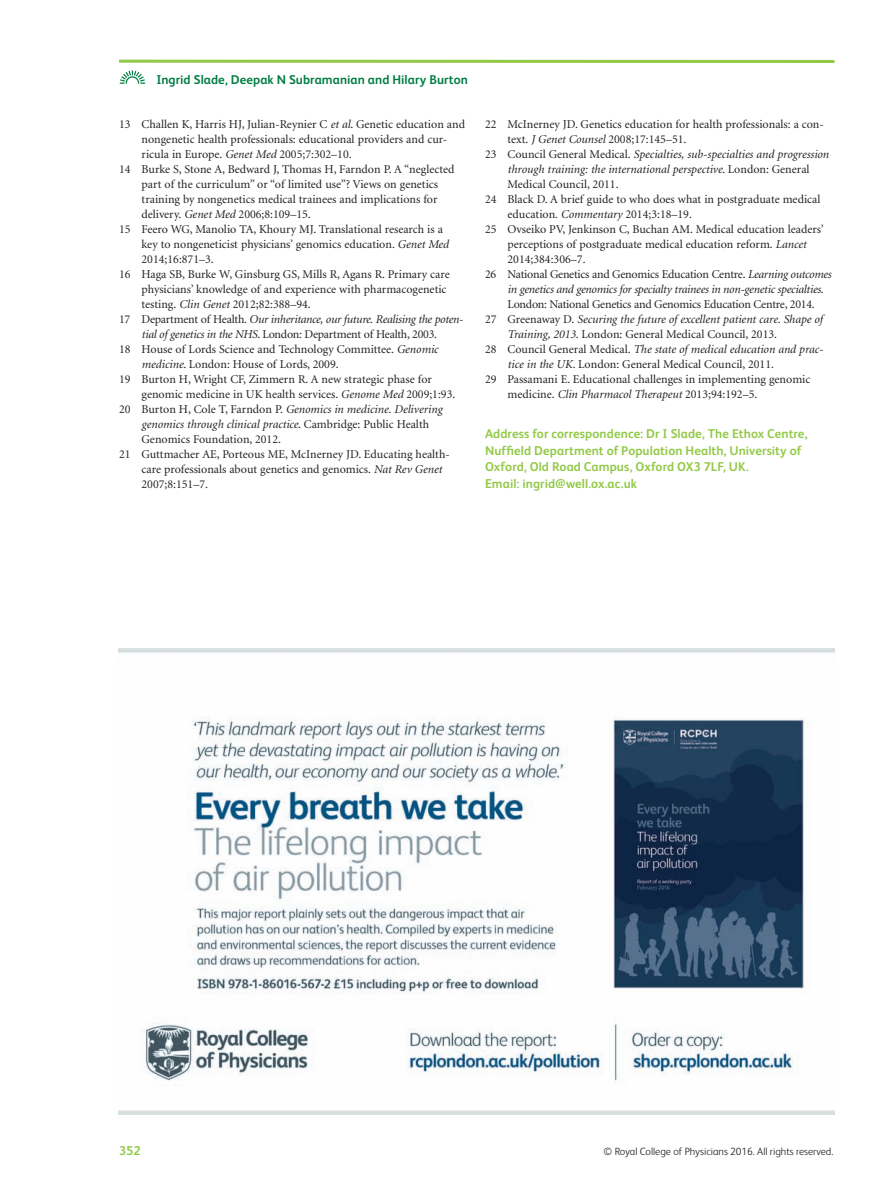
<style>
.page{position:relative;width:893px;height:1191px;background:#fff}
.page>*{position:absolute;margin:0;border:0;box-sizing:border-box;transform-origin:0 0}
.t1{font:700 12.75px/16.5px "FS Albert";letter-spacing:.005em;color:#92c947}
.t2{font:700 12.75px "FS Albert";letter-spacing:.005em;color:#007d43}
.t3{font:12px "Minion";color:#231f20}
.t4{font:italic 12px "Minion";color:#231f20}
.t5{font:12px "Minion";letter-spacing:-.02em;color:#231f20}
.t6{font:italic 12px "Minion";letter-spacing:-.02em;color:#231f20}
.t7{font:300 10.5px "FS Albert";color:#231f20}
.s1{font-style:italic}
.s2{font-style:normal}
</style>
<div class="page">
<hr style="left:119px;top:60px;width:715px;height:3px;background:#92c947">
<svg style="left:120px;top:70px;width:25px;height:14px"></svg>
<img style="left:119px;top:648px;width:715px;height:466px">
<p class="t2" style="left:156px;top:74px;width:313px">Ingrid Slade, Deepak N Subramanian and Hilary Burton</p>
<p class="t3" style="left:119px;top:120px;width:347px">13 Challen K , Harris HJ , Julian-Reynier C <span class="s1">et al</span> . Genetic education and</p>
<p class="t3" style="left:142px;top:135px;width:307px">nongenetic health professionals: educational providers and cur-</p>
<p class="t3" style="left:142px;top:150px;width:212px">ricula in Europe . <span class="s1">Genet Med</span> 2005 ; 7 : 302 – 10 .</p>
<p class="t3" style="left:119px;top:165px;width:337px">14 Burke S , Stone A , Bedward J , Thomas H , Farndon P . A “neglected</p>
<p class="t3" style="left:142px;top:180px;width:298px">part of the curriculum” or “of limited use”? Views on genetics</p>
<p class="t3" style="left:142px;top:195px;width:298px">training by nongenetics medical trainees and implications for</p>
<p class="t3" style="left:142px;top:210px;width:171px">delivery . <span class="s1">Genet Med</span> 2006 ; 8 : 109 – 15 .</p>
<p class="t3" style="left:119px;top:225px;width:325px">15 Feero WG , Manolio TA , Khoury MJ . Translational research is a</p>
<p class="t3" style="left:142px;top:240px;width:309px">key to nongeneticist physicians’ genomics education . <span class="s1">Genet Med</span></p>
<p class="t3" style="left:142px;top:255px;width:74px">2014 ; 16 : 871 – 3 .</p>
<p class="t3" style="left:119px;top:270px;width:332px">16 Haga SB , Burke W , Ginsburg GS , Mills R , Agans R . Primary care</p>
<p class="t3" style="left:142px;top:285px;width:306px">physicians’ knowledge of and experience with pharmacogenetic</p>
<p class="t3" style="left:142px;top:300px;width:171px">testing . <span class="s1">Clin Genet</span> 2012 ; 82 : 388 – 94 .</p>
<p class="t6" style="left:119px;top:315px;width:346px"><span class="s2">17 Department of Health .</span> Our inheritance, our future. Realising the poten-</p>
<p class="t5" style="left:142px;top:330px;width:297px"><span class="s1">tial of genetics in the NHS</span> . London : Department of Health , 2003 .</p>
<p class="t3" style="left:119px;top:345px;width:321px">18 House of Lords Science and Technology Committee . <span class="s1">Genomic</span></p>
<p class="t3" style="left:142px;top:360px;width:199px"><span class="s1">medicine</span> . London : House of Lords , 2009 .</p>
<p class="t3" style="left:119px;top:375px;width:314px">19 Burton H , Wright CF , Zimmern R . A new strategic phase for</p>
<p class="t3" style="left:142px;top:390px;width:315px">genomic medicine in UK health services . <span class="s1">Genome Med</span> 2009 ; 1 : 93 .</p>
<p class="t4" style="left:119px;top:405px;width:325px"><span class="s2">20 Burton H , Cole T , Farndon P .</span> Genomics in medicine. Delivering</p>
<p class="t4" style="left:142px;top:420px;width:289px">genomics through clinical practice <span class="s2">. Cambridge : Public Health</span></p>
<p class="t3" style="left:142px;top:435px;width:141px">Genomics Foundation , 2012 .</p>
<p class="t3" style="left:119px;top:450px;width:332px">21 Guttmacher AE , Porteous ME , McInerney JD . Educating health-</p>
<p class="t3" style="left:142px;top:465px;width:302px">care professionals about genetics and genomics . <span class="s1">Nat Rev Genet</span></p>
<p class="t3" style="left:142px;top:480px;width:68px">2007 ; 8 : 151 – 7 .</p>
<p class="t3" style="left:485px;top:120px;width:340px">22 McInerney JD. Genetics education for health professionals: a con-</p>
<p class="t3" style="left:508px;top:135px;width:180px">text . <span class="s1">J Genet Counsel</span> 2008 ; 17 : 145 – 51 .</p>
<p class="t4" style="left:485px;top:150px;width:345px"><span class="s2">23 Council General Medical .</span> Specialties, sub-specialties and progression</p>
<p class="t4" style="left:508px;top:165px;width:304px">through training: the international perspective <span class="s2">. London : General</span></p>
<p class="t3" style="left:508px;top:180px;width:113px">Medical Council , 2011 .</p>
<p class="t3" style="left:485px;top:195px;width:337px">24 Black D. A brief guide to who does what in postgraduate medical</p>
<p class="t3" style="left:508px;top:210px;width:186px">education . <span class="s1">Commentary</span> 2014 ; 3 : 18 – 19 .</p>
<p class="t3" style="left:485px;top:225px;width:340px">25 Ovseiko PV , Jenkinson C , Buchan AM . Medical education leaders’</p>
<p class="t3" style="left:508px;top:240px;width:300px">perceptions of postgraduate medical education reform . <span class="s1">Lancet</span></p>
<p class="t3" style="left:508px;top:255px;width:79px">2014 ; 384 : 306 – 7 .</p>
<p class="t5" style="left:485px;top:270px;width:348px">26 National Genetics and Genomics Education Centre . <span class="s1">Learning outcomes</span></p>
<p class="t6" style="left:508px;top:285px;width:317px">in genetics and genomics for specialty trainees in non-genetic specialties <span class="s2">.</span></p>
<p class="t5" style="left:508px;top:300px;width:309px">London : National Genetics and Genomics Education Centre , 2014 .</p>
<p class="t4" style="left:485px;top:315px;width:339px"><span class="s2">27 Greenaway D.</span> Securing the future of excellent patient care. Shape of</p>
<p class="t3" style="left:508px;top:330px;width:271px"><span class="s1">Training, 2013</span> . London : General Medical Council , 2013 .</p>
<p class="t4" style="left:485px;top:345px;width:340px"><span class="s2">28 Council General Medical .</span> The state of medical education and prac-</p>
<p class="t3" style="left:508px;top:360px;width:268px"><span class="s1">tice in the UK</span> . London : General Medical Council , 2011 .</p>
<p class="t3" style="left:485px;top:375px;width:327px">29 Passamani E. Educational challenges in implementing genomic</p>
<p class="t3" style="left:508px;top:390px;width:251px">medicine . <span class="s1">Clin Pharmacol Therapeut</span> 2013 ; 94 : 192 – 5 .</p>
<p class="t1" style="left:485px;top:427px;width:324px">Address for correspondence: Dr I Slade, The Ethox Centre, Nuffield Department of Population Health, University of Oxford, Old Road Campus, Oxford OX3 7LF, UK.<br>Email: ingrid@well.ox.ac.uk</p>
<p class="t1" style="left:119px;top:1143px;width:23px">352</p>
<p class="t7" style="left:604px;top:1147px;width:231px">© Royal College of Physicians 2016. All rights reserved.</p>
</div>
